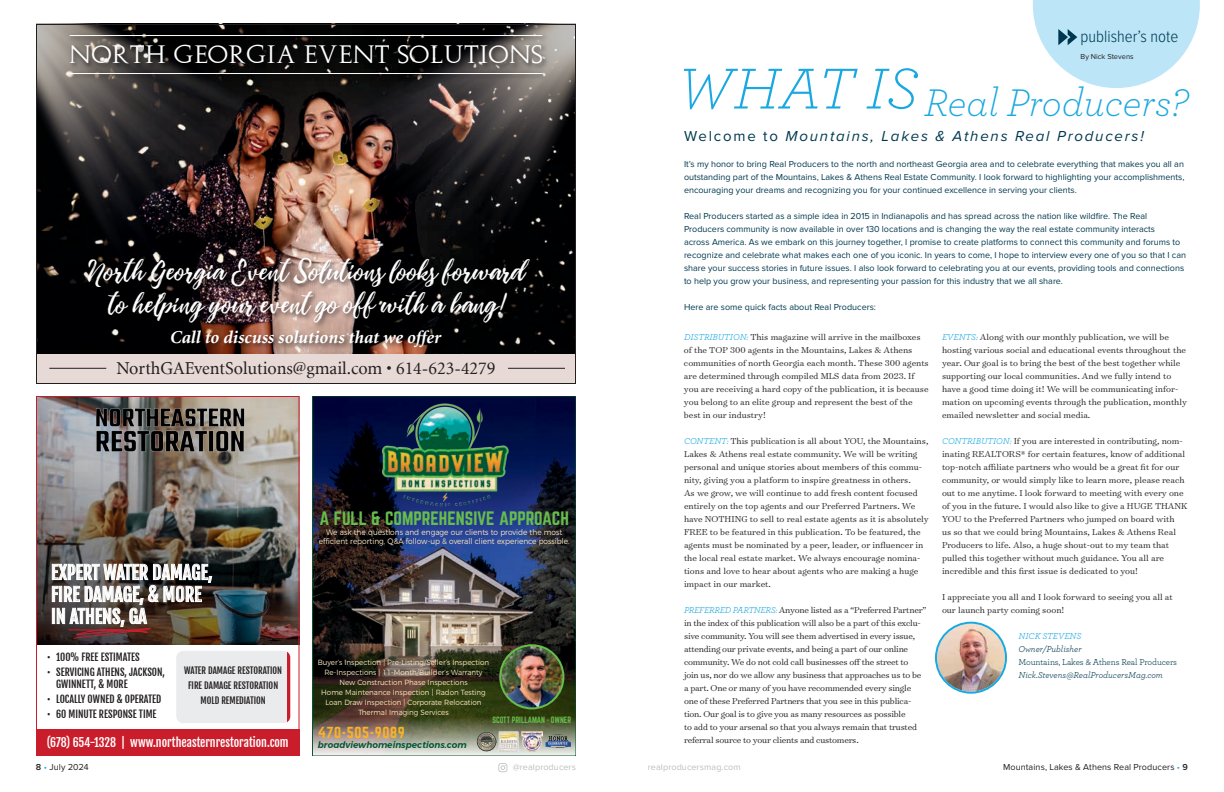
<style>
.page{position:relative;width:1224px;height:792px;background:#fff}
.page>*{position:absolute;margin:0;border:0;box-sizing:border-box;transform-origin:0 0}
.t1{font:italic 300 60.4px "Archer Pro";color:#19a8e0}
.t2{font:italic 300 40.4px "Archer Pro";color:#19a8e0}
.t3{font:24px "Augustus";color:#fff}
.t4{font:20.3px/33px "Pennello Script";color:#fff;text-align:center}
.t5{font:18.3px/22px "Fjalla One";color:#fff}
.t6{font:18px "Minion";color:#231f20}
.t7{font:italic 700 18px "Minion";color:#fff}
.t8{font:17px "Norwester";color:#67bd4c}
.t9{font:300 17px "Proxima Nova Cond";color:#00394f}
.t10{font:italic 15px "Proxima Nova";letter-spacing:.12em;color:#00394f}
.t11{font:14px "Norwester";letter-spacing:.05em;color:#fcb223}
.t12{font:11.8px "Fjalla One";color:#fff}
.t13{font:10px/12px "Fjalla One";color:#231f20}
.t14{font:300 9.8px/13px "Surveyor Text";color:#231f20}
.t15{font:300 9.8px/13px "Surveyor Text";letter-spacing:-.02em;color:#231f20}
.t16{font:9px/13px "Proxima Nova";color:#00394f;text-align:justify}
.t17{font:9px/15px "Fjalla One";color:#231f20;text-align:center}
.t18{font:italic 9px "Archer Pro";color:#00394f}
.t19{font:9px "Proxima Nova";letter-spacing:.01em;color:#231f20}
.t20{font:9px "Archer Pro";letter-spacing:-.01em;color:#00394f}
.t21{font:9px "Proxima Nova";letter-spacing:.01em;color:#bcbec0}
.t22{font:italic 600 9px "Montserrat";color:#005734}
.t23{font:italic 9px "Archer Pro";color:#19a8e0}
.t24{font:300 8px/9.6px "Montserrat";color:#fde8bf;text-align:center;scale:.92 1}
.t25{font:8px "Norwester";letter-spacing:-.01em;color:#67bd4c;scale:.92 1}
.t26{font:300 7.5px/10px "Montserrat";color:#fde8bf;text-align:center;scale:.95 1}
.t27{font:7.5px "Proxima Nova";color:#231f20}
.s1{font-style:normal}
.s2{font-family:"Archer Pro";font-weight:400;font-style:italic;font-size:9px;color:#19a8e0}
.s3{font-weight:600}
.s4{color:#19a8e0}
</style>
<div class="page">
<svg style="left:498px;top:763px;width:9px;height:9px"></svg>
<svg style="left:1033px;top:0;width:167px;height:88px"></svg>
<img style="left:314px;top:410px;width:260px;height:306px">
<svg style="left:314px;top:716px;width:260px;height:38px"></svg>
<img style="left:476px;top:731px;width:20px;height:21px">
<img style="left:544px;top:733px;width:28px;height:16px">
<img style="left:499px;top:731px;width:20px;height:20px">
<img style="left:521px;top:732px;width:21px;height:20px">
<img style="left:371px;top:398px;width:145px;height:135px">
<div style="left:312px;top:396px;width:264px;height:360px;border:1px solid #005734"></div>
<img style="left:500px;top:645px;width:63px;height:63px;border-radius:32px">
<div style="left:499px;top:644px;width:65px;height:65px;border:2px solid #67bd4c;border-radius:50%"></div>
<img style="left:36px;top:396px;width:264px;height:360px">
<img style="left:36px;top:24px;width:540px;height:360px">
<img style="left:937px;top:624px;width:68px;height:68px;border-radius:34px">
<div style="left:935px;top:622px;width:72px;height:72px;border:2px solid #19a8e0;border-radius:50%"></div>
<h3 class="t3" style="left:69px;top:41px;width:476px">NORTH GEORGIA EVENT SOLUTIONS</h3>
<h3 class="t4" style="left:88px;top:257px;width:439px">North Georgia Event Solutions looks forward to helping your event go off with a bang!</h3>
<h3 class="t7" style="left:170px;top:329px;width:272px">Call to discuss solutions that we offer</h3>
<h3 class="t6" style="left:116px;top:359px;width:381px">NorthGAEventSolutions@gmail.com • 614-623-4279</h3>
<h3 class="t5" style="left:51px;top:562px;width:163px">EXPERT WATER DAMAGE,<br>FIRE DAMAGE, &amp; MORE<br>IN ATHENS, GA</h3>
<p class="t13" style="left:47px;top:652px;width:94px">• 100% FREE ESTIMATES</p>
<p class="t13" style="left:56px;top:667px;width:110px;text-indent:-9px">• SERVICING ATHENS, JACKSON,<br>GWINNETT, &amp; MORE</p>
<p class="t13" style="left:47px;top:694px;width:116px">• LOCALLY OWNED &amp; OPERATED</p>
<p class="t13" style="left:47px;top:709px;width:111px">• 60 MINUTE RESPONSE TIME</p>
<p class="t17" style="left:184px;top:664px;width:99px">WATER DAMAGE RESTORATION<br>FIRE DAMAGE RESTORATION<br>MOLD REMEDIATION</p>
<p class="t12" style="left:47px;top:736px;width:243px">(678) 654-1328 | www.northeasternrestoration.com</p>
<h3 class="t8" style="left:320px;top:510px;width:251px">A FULL &amp; COMPREHENSIVE APPROACH</h3>
<p class="t24" style="left:319px;top:526px;width:274px">We ask the questions and engage our clients to provide the most efficient reporting, Q&amp;A follow-up &amp; overall client experience possible.</p>
<p class="t26" style="left:318px;top:656px;width:182px">Buyer’s Inspection | Pre-Listing/Seller’s Inspection Re-Inspections | 11-Month/Builder’s Warranty New Construction Phase Inspections<br>Home Maintenance Inspection | Radon Testing Loan Draw Inspection | Corporate Relocation Thermal Imaging Services</p>
<p class="t25" style="left:492px;top:716px;width:87px">SCOTT PRILLAMAN - OWNER</p>
<h3 class="t11" style="left:318px;top:725px;width:88px">470-505-9089</h3>
<p class="t22" style="left:318px;top:738px;width:150px">broadviewhomeinspections.com</p>
<h3 class="t9" style="left:1081px;top:29px;width:99px">publisher’s note</h3>
<p class="t27" style="left:1081px;top:52px;width:55px">By Nick Stevens</p>
<h1 class="t1" style="left:677px;top:47px;width:242px">WHAT IS</h1>
<h2 class="t2" style="left:924px;top:75px;width:266px">Real Producers?</h2>
<h3 class="t10" style="left:684px;top:127px;width:461px"><span class="s1">Welcome to</span> Mountains, Lakes &amp; Athens Real Producers!</h3>
<p class="t16" style="left:684px;top:158px;width:502px">It’s my honor to bring Real Producers to the north and northeast Georgia area and to celebrate everything that makes you all an outstanding part of the Mountains, Lakes &amp; Athens Real Estate Community. I look forward to highlighting your accomplishments, encouraging your dreams and recognizing you for your continued excellence in serving your clients.</p>
<p class="t16" style="left:684px;top:210px;width:504px;text-align:left">Real Producers started as a simple idea in 2015 in Indianapolis and has spread across the nation like wildfire. The Real Producers community is now available in over 130 locations and is changing the way the real estate community interacts<br>across America. As we embark on this journey together, I promise to create platforms to connect this community and forums to recognize and celebrate what makes each one of you iconic. In years to come, I hope to interview every one of you so that I can share your success stories in future issues. I also look forward to celebrating you at our events, providing tools and connections to help you grow your business, and representing your passion for this industry that we all share.</p>
<p class="t16" style="left:684px;top:301px;width:193px">Here are some quick facts about Real Producers:</p>
<p class="t14" style="left:684px;top:330px;width:246px"><span class="s2">DISTRIBUTION:</span> This magazine will arrive in the mailboxes of the TOP 300 agents in the Mountains, Lakes &amp; Athens communities of north Georgia each month. These 300 agents are determined through compiled MLS data from 2023. If you are receiving a hard copy of the publication, it is because you belong to an elite group and represent the best of the best in our industry!</p>
<p class="t14" style="left:684px;top:434px;width:246px"><span class="s2">CONTENT:</span> This publication is all about YOU, the Mountains, Lakes &amp; Athens real estate community. We will be writing personal and unique stories about members of this commu&shy;nity, giving you a platform to inspire greatness in others.<br>As we grow, we will continue to add fresh content focused entirely on the top agents and our Preferred Partners. We have NOTHING to sell to real estate agents as it is absolutely FREE to be featured in this publication. To be featured, the agents must be nominated by a peer, leader, or influencer in the local real estate market. We always encourage nomina&shy;tions and love to hear about agents who are making a huge impact in our market.</p>
<p class="t15" style="left:684px;top:603px;width:244px"><span class="s2">PREFERRED PARTNERS:</span> Anyone listed as a “Preferred Partner” in the index of this publication will also be a part of this exclu&shy;sive community. You will see them advertised in every issue, attending our private events, and being a part of our online community. We do not cold call businesses off the street to<br>join us, nor do we allow any business that approaches us to be a part. One or many of you have recommended every single one of these Preferred Partners that you see in this publica&shy;tion. Our goal is to give you as many resources as possible<br>to add to your arsenal so that you always remain that trusted referral source to your clients and customers.</p>
<p class="t14" style="left:942px;top:330px;width:247px"><span class="s2">EVENTS:</span> Along with our monthly publication, we will be hosting various social and educational events throughout the year. Our goal is to bring the best of the best together while supporting our local communities. And we fully intend to have a good time doing it! We will be communicating infor&shy;mation on upcoming events through the publication, monthly emailed newsletter and social media.</p>
<p class="t14" style="left:942px;top:434px;width:247px"><span class="s2">CONTRIBUTION:</span> If you are interested in contributing, nom&shy;inating REALTORS®️ for certain features, know of additional top-notch affiliate partners who would be a great fit for our community, or would simply like to learn more, please reach out to me anytime. I look forward to meeting with every one of you in the future. I would also like to give a HUGE THANK YOU to the Preferred Partners who jumped on board with<br>us so that we could bring Mountains, Lakes &amp; Athens Real Producers to life. Also, a huge shout-out to my team that pulled this together without much guidance. You all are incredible and this first issue is dedicated to you!</p>
<p class="t14" style="left:942px;top:590px;width:232px">I appreciate you all and I look forward to seeing you all at our launch party coming soon!</p>
<p class="t23" style="left:1019px;top:629px;width:64px">NICK STEVENS</p>
<p class="t18" style="left:1019px;top:642px;width:65px">Owner/Publisher</p>
<p class="t20" style="left:1019px;top:656px;width:160px">Mountains, Lakes &amp; Athens Real Producers</p>
<p class="t18" style="left:1019px;top:668px;width:146px">Nick.Stevens@RealProducersMag.com</p>
<p class="t19" style="left:36px;top:762px;width:54px"><span class="s3">8</span> <span class="s4">•</span> July 2024</p>
<p class="t21" style="left:513px;top:762px;width:65px">@realproducers</p>
<p class="t21" style="left:648px;top:762px;width:94px">realproducersmag.com</p>
<p class="t19" style="left:1003px;top:762px;width:186px">Mountains, Lakes &amp; Athens Real Producers <span class="s4">•</span> <span class="s3">9</span></p>
</div>
